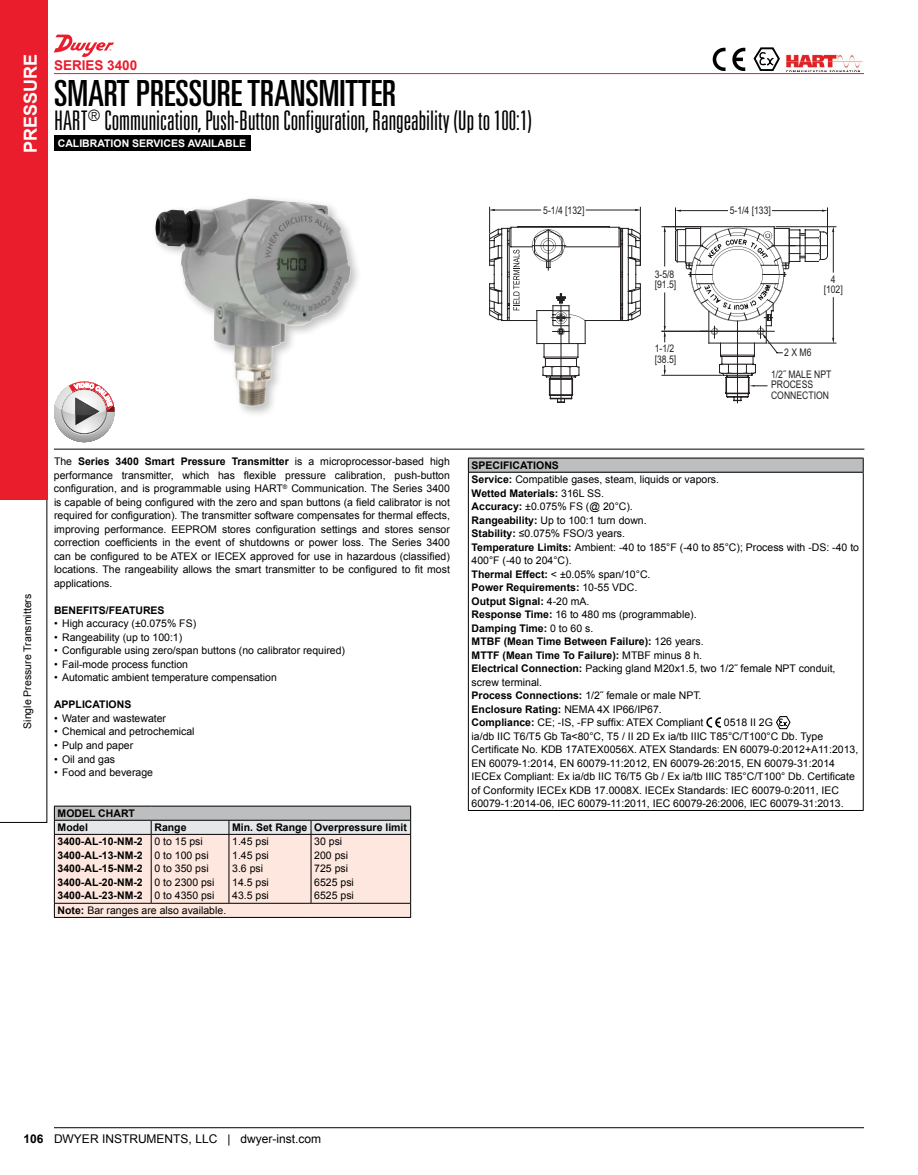
<style>
.page{position:relative;width:918px;height:1175px;background:#fff}
.page>*{position:absolute;margin:0;border:0;box-sizing:border-box;transform-origin:0 0}
.t1{font:ultra-condensed 36px "Univers LT Std";color:#000}
.t2{font:300 ultra-condensed 27px "Univers LT Std";color:#000}
.t3{font:700 18px "Arial";color:#fff}
.t4{font:700 13.5px "Arial";color:#ea1d2d}
.t5{font:12px "Arial";color:#000}
.t6{font:10.5px/13.5px "Arial";color:#000}
.t7{font:700 10.5px/13.5px "Arial";color:#000}
.t8{font:10.5px/10.5px "Arial Narrow";color:#231f20}
.t9{font:700 10.5px "Arial";color:#fff}
.s1{font-weight:700}
</style>
<div class="page">
<hr style="left:54px;top:1127px;width:810px;height:1px;background:#000">
<svg style="left:0;top:500px;width:47px;height:322px"></svg>
<div style="left:0;top:0;width:47px;height:500px;background:#ea1d2d"></div>
<hr style="left:54px;top:73px;width:810px;height:1px;background:#ea1d2d">
<div style="left:151px;top:194px;width:212px;height:224px;background:#000;opacity:.25"></div>
<img style="left:155px;top:199px;width:111px;height:207px">
<svg style="left:54px;top:35px;width:60px;height:22px"></svg>
<hr style="left:54px;top:449px;width:810px;height:1px;background:#000">
<div style="left:468px;top:458px;width:395px;height:14px;background:#bcbec0"></div>
<hr style="left:863px;top:472px;width:1px;height:338px;background:#000">
<hr style="left:468px;top:472px;width:1px;height:338px;background:#000">
<hr style="left:468px;top:810px;width:396px;height:1px;background:#000">
<hr style="left:468px;top:458px;width:396px;height:1px;background:#000">
<svg style="left:468px;top:458px;width:1px;height:14px"></svg>
<svg style="left:863px;top:458px;width:1px;height:14px"></svg>
<hr style="left:468px;top:472px;width:396px;height:1px;background:#000">
<svg style="left:706px;top:717px;width:15px;height:10px"></svg>
<svg style="left:776px;top:716px;width:15px;height:13px"></svg>
<svg style="left:54px;top:381px;width:60px;height:61px"></svg>
<hr style="left:768px;top:343px;width:68px;height:1px;background:#231f20">
<hr style="left:776px;top:226px;width:60px;height:1px;background:#231f20">
<svg style="left:489px;top:207px;width:345px;height:196px"></svg>
<svg style="left:732px;top:48px;width:13px;height:23px"></svg>
<svg style="left:713px;top:48px;width:13px;height:23px"></svg>
<svg style="left:754px;top:47px;width:26px;height:24px"></svg>
<img style="left:786px;top:54px;width:77px;height:17px">
<div style="left:54px;top:135px;width:197px;height:16px;background:#000"></div>
<hr style="left:54px;top:805px;width:97px;height:1px;background:#000">
<hr style="left:151px;top:805px;width:78px;height:1px;background:#000">
<hr style="left:229px;top:805px;width:82px;height:1px;background:#000">
<hr style="left:311px;top:805px;width:100px;height:1px;background:#000">
<svg style="left:54px;top:806px;width:357px;height:111px;background:#e7d7d1"></svg>
<hr style="left:54px;top:917px;width:97px;height:1px;background:#000">
<hr style="left:151px;top:917px;width:78px;height:1px;background:#000">
<hr style="left:229px;top:917px;width:82px;height:1px;background:#000">
<hr style="left:311px;top:917px;width:100px;height:1px;background:#000">
<svg style="left:55px;top:381px;width:59px;height:54px"></svg>
<h3 class="t3" style="left:18px;top:153px;width:101px;rotate:-90deg">PRESSURE</h3>
<p class="t4" style="left:54px;top:57px;width:85px">SERIES 3400</p>
<h1 class="t1" style="left:54px;top:73px;width:344px">SMART PRESSURE TRANSMITTER</h1>
<h2 class="t2" style="left:54px;top:107px;width:479px">HART<sup>®</sup> Communication, Push-Button Configuration, Rangeability (Up to 100:1)</h2>
<p class="t9" style="left:58px;top:136px;width:190px">CALIBRATION SERVICES AVAILABLE</p>
<p class="t8" style="left:543px;top:205px;width:43px">5-1/4 [132]</p>
<p class="t8" style="left:730px;top:205px;width:43px">5-1/4 [133]</p>
<p class="t8" style="left:655px;top:268px;width:23px">3-5/8 [91.5]</p>
<p class="t8" style="left:824px;top:273px;width:21px;text-align:center">4 [102]</p>
<p class="t8" style="left:655px;top:343px;width:23px">1-1/2 [38.5]</p>
<p class="t8" style="left:784px;top:347px;width:29px">2 X M6</p>
<p class="t8" style="left:771px;top:368px;width:62px">1/2˝ MALE NPT<br>PROCESS<br>CONNECTION</p>
<p class="t6" style="left:21px;top:728px;width:136px;rotate:-90deg">Single Pressure Transmitters</p>
<p class="t6" style="left:54px;top:455px;width:398px;text-align:justify">The <span class="s1">Series 3400 Smart Pressure Transmitter</span> is a microprocessor-based high performance transmitter, which has flexible pressure calibration, push-button configuration, and is programmable using HART<sup>®</sup> Communication. The Series 3400 is capable of being configured with the zero and span buttons (a field calibrator is not required for configuration). The transmitter software compensates for thermal effects, improving performance. EEPROM stores configuration settings and stores sensor correction coefficients in the event of shutdowns or power loss. The Series 3400 can be configured to be ATEX or IECEX approved for use in hazardous (classified) locations. The rangeability allows the smart transmitter to be configured to fit most applications.</p>
<p class="t7" style="left:54px;top:604px;width:112px">BENEFITS/FEATURES</p>
<p class="t6" style="left:54px;top:617px;width:144px">• High accuracy (±0.075% FS)</p>
<p class="t6" style="left:54px;top:630px;width:130px">• Rangeability (up to 100:1)</p>
<p class="t6" style="left:54px;top:644px;width:293px">• Configurable using zero/span buttons (no calibrator required)</p>
<p class="t6" style="left:54px;top:657px;width:136px">• Fail-mode process function</p>
<p class="t6" style="left:54px;top:671px;width:224px">• Automatic ambient temperature compensation</p>
<p class="t7" style="left:54px;top:698px;width:79px">APPLICATIONS</p>
<p class="t6" style="left:54px;top:711px;width:114px">• Water and wastewater</p>
<p class="t6" style="left:54px;top:725px;width:142px">• Chemical and petrochemical</p>
<p class="t6" style="left:54px;top:738px;width:81px">• Pulp and paper</p>
<p class="t6" style="left:54px;top:752px;width:63px">• Oil and gas</p>
<p class="t6" style="left:54px;top:765px;width:101px">• Food and beverage</p>
<p class="t7" style="left:58px;top:806px;width:79px;line-height:14.1px">MODEL CHART<br>Model</p>
<p class="t7" style="left:154px;top:821px;width:34px">Range</p>
<p class="t7" style="left:232px;top:821px;width:176px">Min. Set Range Overpressure limit</p>
<p class="t7" style="left:58px;top:835px;width:87px;text-align:justify">3400-AL-10-NM-2<br>3400-AL-13-NM-2<br>3400-AL-15-NM-2<br>3400-AL-20-NM-2<br>3400-AL-23-NM-2</p>
<p class="t6" style="left:154px;top:835px;width:62px">0 to 15 psi<br>0 to 100 psi<br>0 to 350 psi<br>0 to 2300 psi<br>0 to 4350 psi</p>
<p class="t6" style="left:232px;top:835px;width:38px">1.45 psi<br>1.45 psi<br>3.6 psi<br>14.5 psi<br>43.5 psi</p>
<p class="t6" style="left:314px;top:835px;width:41px">30 psi<br>200 psi<br>725 psi<br>6525 psi<br>6525 psi</p>
<p class="t6" style="left:58px;top:904px;width:170px"><span class="s1">Note:</span> Bar ranges are also available.</p>
<p class="t6" style="left:472px;top:458px;width:389px"><span class="s1">SPECIFICATIONS<br>Service:</span> Compatible gases, steam, liquids or vapors.<br><span class="s1">Wetted Materials:</span> 316L SS.<br><span class="s1">Accuracy:</span> ±0.075% FS (@ 20°C).<br><span class="s1">Rangeability:</span> Up to 100:1 turn down.<br><span class="s1">Stability:</span> ≤0.075% FSO/3 years.<br><span class="s1">Temperature Limits:</span> Ambient: -40 to 185°F (-40 to 85°C); Process with -DS: -40 to 400°F (-40 to 204°C).<br><span class="s1">Thermal Effect:</span> &lt; ±0.05% span/10°C.<br><span class="s1">Power Requirements:</span> 10-55 VDC.<br><span class="s1">Output Signal:</span> 4-20 mA.<br><span class="s1">Response Time:</span> 16 to 480 ms (programmable).<br><span class="s1">Damping Time:</span> 0 to 60 s.<br><span class="s1">MTBF (Mean Time Between Failure):</span> 126 years.<br><span class="s1">MTTF (Mean Time To Failure):</span> MTBF minus 8 h.<br><span class="s1">Electrical Connection:</span> Packing gland M20x1.5, two 1/2˝ female NPT conduit, screw terminal.<br><span class="s1">Process Connections:</span> 1/2˝ female or male NPT.<br><span class="s1">Enclosure Rating:</span> NEMA 4X IP66/IP67.<br><span class="s1">Compliance:</span> CE; -IS, -FP suffix: ATEX Compliant</p>
<p class="t6" style="left:472px;top:716px;width:388px;text-indent:252px">0518 II 2G<br>ia/db IIC T6/T5 Gb Ta&lt;80°C, T5 / II 2D Ex ia/tb IIIC T85°C/T100°C Db. Type Certificate No. KDB 17ATEX0056X. ATEX Standards: EN 60079-0:2012+A11:2013, EN 60079-1:2014, EN 60079-11:2012, EN 60079-26:2015, EN 60079-31:2014<br>IECEx Compliant: Ex ia/db IIC T6/T5 Gb / Ex ia/tb IIIC T85°C/T100° Db. Certificate of Conformity IECEx KDB 17.0008X. IECEx Standards: IEC 60079-0:2011, IEC 60079-1:2014-06, IEC 60079-11:2011, IEC 60079-26:2006, IEC 60079-31:2013.</p>
<p class="t5" style="left:24px;top:1131px;width:299px"><span class="s1">106</span> DWYER INSTRUMENTS, LLC | dwyer-inst.com</p>
</div>
